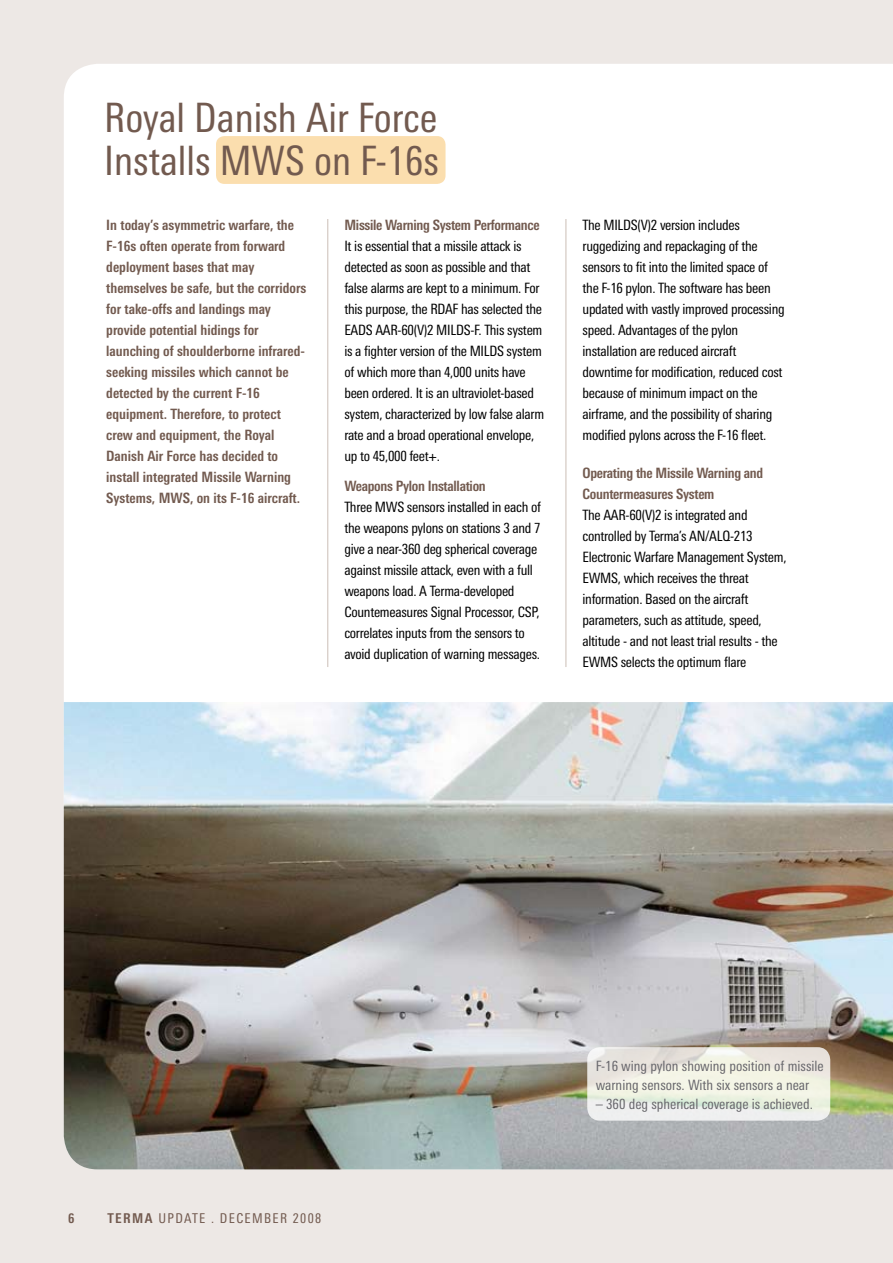
<style>
.page{position:relative;width:893px;height:1263px;background:#ede8e5}
.page>*{position:absolute;margin:0;border:0;box-sizing:border-box;transform-origin:0 0}
.t1{font:condensed 40.5px/43.5px "Linotype Univers";color:#725a4f}
.t2{font:condensed 14.25px/21px "Linotype Univers";letter-spacing:-.02em;color:#000}
.t3{font:700 condensed 14.25px/21px "Linotype Univers";color:#725a4f}
.t4{font:condensed 14.25px/18.8px "Linotype Univers";color:#68676c}
.t5{font:700 condensed 14.25px/21px "Linotype Univers";letter-spacing:-.02em;color:#725a4f}
.t6{font:condensed 13.5px "Linotype Univers";letter-spacing:.1em;color:#725a4f}
.t7{font:700 condensed 13.5px "Linotype Univers";color:#725a4f}
.s1{font-weight:700}
</style>
<div class="page">
<div style="left:64px;top:64px;width:829px;height:638px;background:#fff"></div>
<img style="left:64px;top:702px;width:829px;height:467px">
<div style="left:216px;top:136px;width:230px;height:48px;background:#fbdeae;border-radius:9px"></div>
<hr style="left:327px;top:219px;width:1px;height:448px;background:#cbbeb6">
<hr style="left:566px;top:219px;width:1px;height:448px;background:#cbbeb6">
<svg style="left:587px;top:1047px;width:243px;height:74px"></svg>
<h1 class="t1" style="left:104px;top:95px;width:336px">Royal Danish Air Force<br>Installs MWS on F-16s</h1>
<p class="t3" style="left:106px;top:214px;width:201px">In today’s asymmetric warfare, the<br>F-16s often operate from forward deployment bases that may themselves be safe, but the corridors for take-offs and landings may provide potential hidings for launching of shoulderborne infrared&shy;seeking missiles which cannot be detected by the current F-16 equipment. Therefore, to protect crew and equipment, the Royal<br>Danish Air Force has decided to install integrated Missile Warning<br>Systems, MWS, on its F-16 aircraft.</p>
<p class="t5" style="left:344px;top:214px;width:197px">Missile Warning System Performance</p>
<p class="t2" style="left:344px;top:235px;width:201px">It is essential that a missile attack is detected as soon as possible and that false alarms are kept to a minimum. For this purpose, the RDAF has selected the EADS AAR-60(V)2 MILDS-F. This system is a fighter version of the MILDS system of which more than 4,000 units have been ordered. It is an ultraviolet-based system, characterized by low false alarm rate and a broad operational envelope, up to 45,000 feet+.</p>
<p class="t5" style="left:344px;top:475px;width:143px">Weapons Pylon Installation</p>
<p class="t2" style="left:344px;top:496px;width:198px">Three MWS sensors installed in each of the weapons pylons on stations 3 and 7 give a near-360 deg spherical coverage against missile attack, even with a full weapons load. A Terma-developed Countemeasures Signal Processor, CSP, correlates inputs from the sensors to avoid duplication of warning messages.</p>
<p class="t2" style="left:583px;top:215px;width:204px">The MILDS(V)2 version includes ruggedizing and repackaging of the sensors to fit into the limited space of the F-16 pylon. The software has been updated with vastly improved processing speed. Advantages of the pylon installation are reduced aircraft downtime for modification, reduced cost because of minimum impact on the airframe, and the possibility of sharing modified pylons across the F-16 fleet.</p>
<p class="t5" style="left:583px;top:463px;width:182px">Operating the Missile Warning and<br>Countermeasures System</p>
<p class="t2" style="left:583px;top:505px;width:206px">The AAR-60(V)2 is integrated and controlled by Terma’s AN/ALQ-213<br>Electronic Warfare Management System, EWMS, which receives the threat information. Based on the aircraft parameters, such as attitude, speed, altitude - and not least trial results - the EWMS selects the optimum flare</p>
<p class="t7" style="left:68px;top:1210px;width:8px">6</p>
<p class="t6" style="left:108px;top:1210px;width:215px"><span class="s1">TERMA</span> UPDATE . DECEMBER 2008</p>
<p class="t4" style="left:596px;top:1056px;width:229px">F-16 wing pylon showing position of missile warning sensors. With six sensors a near</p>
<p class="t4" style="left:596px;top:1094px;width:219px">– 360 deg spherical coverage is achieved.</p>
</div>
